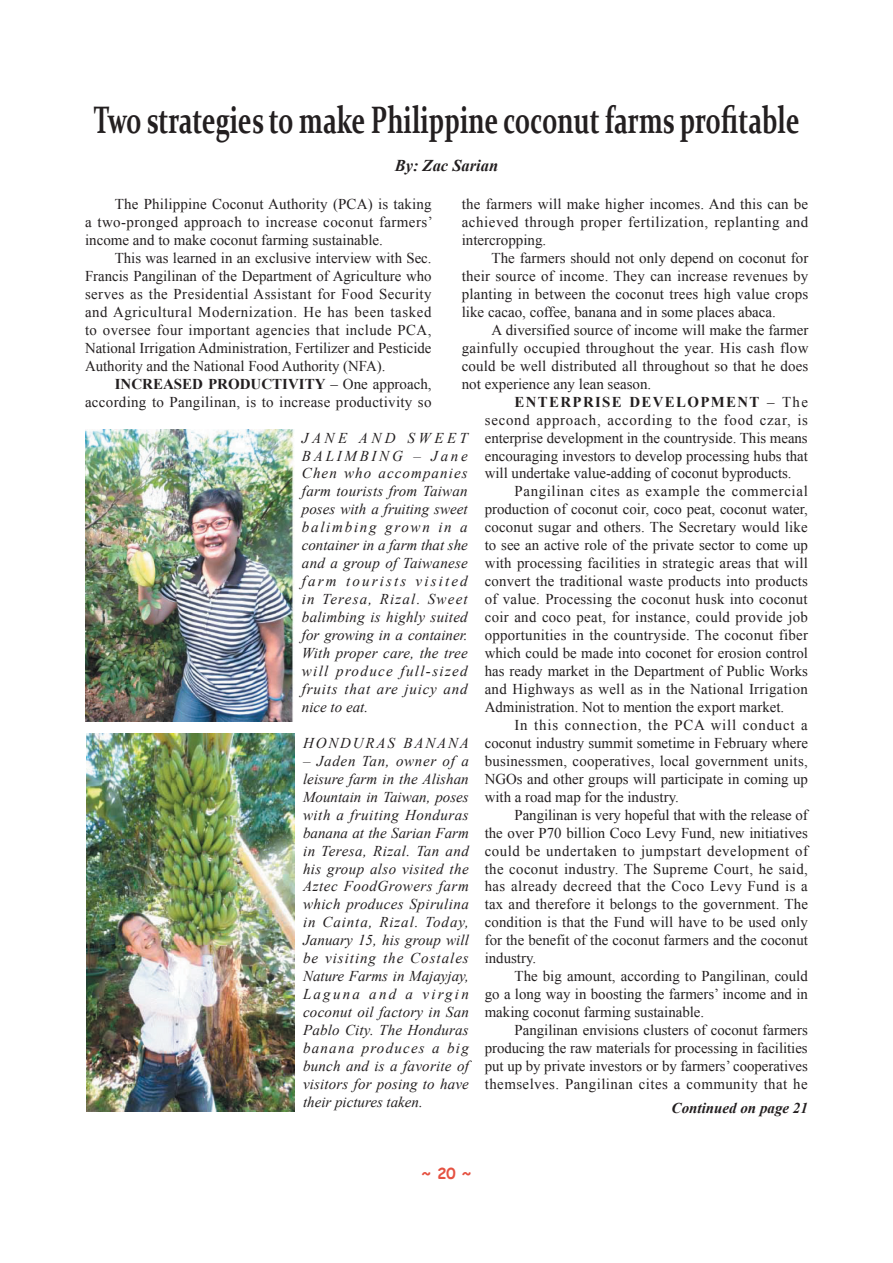
<style>
.page{position:relative;width:893px;height:1263px;background:#fff}
.page>*{position:absolute;margin:0;border:0;box-sizing:border-box;transform-origin:0 0}
.t1{font:700 38.25px "Constantia";color:#231f20;scale:.67 1}
.t2{font:italic 700 16.5px "Times New Roman";color:#231f20}
.t3{font:15px/18px "Times New Roman";color:#231f20;text-align:justify}
.t4{font:italic 15px/18px "Times New Roman";letter-spacing:.015em;color:#231f20;text-align:justify}
.t5{font:15px/18px "Times New Roman";letter-spacing:.02em;color:#231f20;text-align:right}
.t6{font:italic 700 15px "Times New Roman";color:#231f20}
.t7{font:italic 15px "Times New Roman";letter-spacing:.12em;color:#231f20}
.t8{font:700 15px "Comic Sans MS";color:#e55141}
.s1{font-weight:700}
</style>
<div class="page">
<img style="left:86px;top:429px;width:208px;height:292px">
<img style="left:86px;top:734px;width:209px;height:377px">
<h1 class="t1" style="left:94px;top:94px;width:1055px">Two strategies to make Philippine coconut farms profitable</h1>
<p class="t2" style="left:395px;top:154px;width:105px">By: Zac Sarian</p>
<p class="t3" style="left:85px;top:195px;width:349px;text-indent:30px">The Philippine Coconut Authority (PCA) is taking a two-pronged approach to increase coconut farmers’ income and to make coconut farming sustainable.</p>
<p class="t3" style="left:85px;top:249px;width:348px;text-indent:30px">This was learned in an exclusive interview with Sec.<br>Francis Pangilinan of the Department of Agriculture who serves as the Presidential Assistant for Food Security and Agricultural Modernization. He has been tasked to oversee four important agencies that include PCA, National Irrigation Administration, Fertilizer and Pesticide Authority and the National Food Authority (NFA).</p>
<p class="t5" style="left:85px;top:374px;width:348px"><span class="s1">INCREASED PRODUCTIVITY</span> – One approach, according to Pangilinan, is to increase productivity so</p>
<p class="t3" style="left:462px;top:195px;width:348px">the farmers will make higher incomes. And this can be achieved through proper fertilization, replanting and intercropping.</p>
<p class="t3" style="left:462px;top:249px;width:348px;text-indent:30px">The farmers should not only depend on coconut for their source of income. They can increase revenues by planting in between the coconut trees high value crops like cacao, coffee, banana and in some places abaca.</p>
<p class="t3" style="left:462px;top:321px;width:348px;text-indent:30px">A diversified source of income will make the farmer gainfully occupied throughout the year. His cash flow could be well distributed all throughout so that he does not experience any lean season.</p>
<p class="t3" style="left:485px;top:392px;width:325px;text-indent:30px"><span class="s1">ENTERPRISE DEVELOPMENT</span> – The second approach, according to the food czar, is enterprise development in the countryside. This means encouraging investors to develop processing hubs that will undertake value-adding of coconut byproducts.</p>
<p class="t3" style="left:485px;top:482px;width:325px;text-indent:30px">Pangilinan cites as example the commercial production of coconut coir, coco peat, coconut water, coconut sugar and others. The Secretary would like to see an active role of the private sector to come up with processing facilities in strategic areas that will convert the traditional waste products into products of value. Processing the coconut husk into coconut coir and coco peat, for instance, could provide job opportunities in the countryside. The coconut fiber which could be made into coconet for erosion control has ready market in the Department of Public Works and Highways as well as in the National Irrigation Administration. Not to mention the export market.</p>
<p class="t3" style="left:485px;top:716px;width:325px;text-indent:30px">In this connection, the PCA will conduct a coconut industry summit sometime in February where businessmen, cooperatives, local government units, NGOs and other groups will participate in coming up with a road map for the industry.</p>
<p class="t3" style="left:485px;top:805px;width:325px;text-indent:30px">Pangilinan is very hopeful that with the release of the over P70 billion Coco Levy Fund, new initiatives could be undertaken to jumpstart development of the coconut industry. The Supreme Court, he said, has already decreed that the Coco Levy Fund is a tax and therefore it belongs to the government. The condition is that the Fund will have to be used only for the benefit of the coconut farmers and the coconut industry.</p>
<p class="t3" style="left:485px;top:967px;width:325px;text-indent:30px">The big amount, according to Pangilinan, could go a long way in boosting the farmers’ income and in making coconut farming sustainable.</p>
<p class="t3" style="left:485px;top:1021px;width:325px;text-indent:30px">Pangilinan envisions clusters of coconut farmers producing the raw materials for processing in facilities put up by private investors or by farmers’ cooperatives themselves. Pangilinan cites a community that he</p>
<p class="t6" style="left:672px;top:1097px;width:138px">Continued on page 21</p>
<p class="t4" style="left:302px;top:428px;width:168px">JANE AND SWEET BALIMBING – Jane Chen who accompanies farm tourists from Taiwan poses with a fruiting sweet balimbing grown in a container in a farm that she and a group of Taiwanese farm tourists visited in Teresa, Rizal. Sweet balimbing is highly suited for growing in a container.<br>With proper care, the tree will produce full-sized fruits that are juicy and nice to eat.</p>
<p class="t7" style="left:303px;top:732px;width:168px">HONDURAS BANANA</p>
<p class="t4" style="left:303px;top:751px;width:167px">– Jaden Tan, owner of a leisure farm in the Alishan Mountain in Taiwan, poses with a fruiting Honduras banana at the Sarian Farm in Teresa, Rizal. Tan and his group also visited the Aztec FoodGrowers farm which produces Spirulina in Cainta, Rizal. Today, January 15, his group will be visiting the Costales Nature Farms in Majayjay, Laguna and a virgin coconut oil factory in San Pablo City. The Honduras banana produces a big bunch and is a favorite of visitors for posing to have their pictures taken.</p>
<p class="t8" style="left:422px;top:1163px;width:51px">~ 20 ~</p>
</div>
